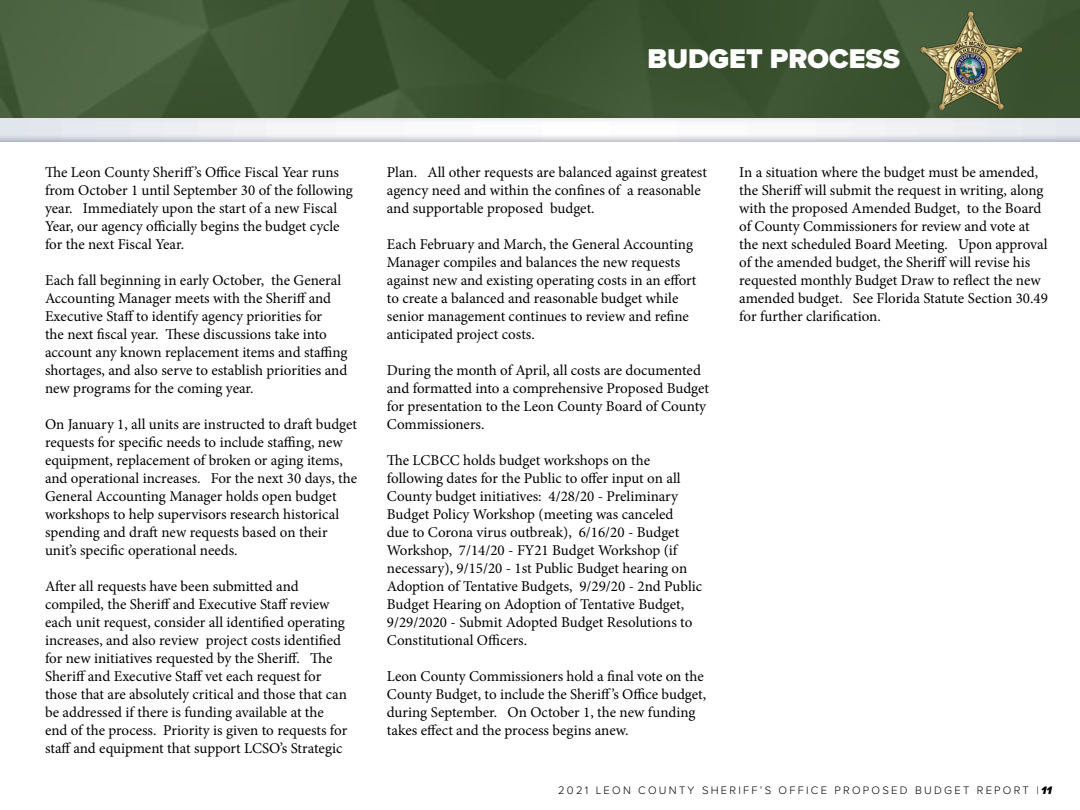
<style>
.page{position:relative;width:1080px;height:810px;background:#fff}
.page>*{position:absolute;margin:0;border:0;box-sizing:border-box;transform-origin:0 0}
.t1{font:900 28.12px "Proxima Nova";color:#fff}
.t2{font:15px/18px "Minion Pro";color:#000}
.t3{font:300 11.25px "Proxima Nova";letter-spacing:.2em;color:#000}
.s1{font-weight:900;font-style:italic}
</style>
<div class="page">
<svg style="left:0;top:0;width:1080px;height:119px;background:#405635"></svg>
<img style="left:920px;top:12px;width:101px;height:97px">
<svg style="left:0;top:119px;width:1080px;height:22px"></svg>
<h1 class="t1" style="left:647px;top:37px;width:254px">BUDGET PROCESS</h1>
<p class="t2" style="left:45px;top:164px;width:309px">The Leon County Sheriff’s Office Fiscal Year runs from October 1 until September 30 of the following year. Immediately upon the start of a new Fiscal Year, our agency officially begins the budget cycle for the next Fiscal Year.</p>
<p class="t2" style="left:45px;top:272px;width:304px">Each fall beginning in early October, the General Accounting Manager meets with the Sheriff and Executive Staff to identify agency priorities for<br>the next fiscal year. These discussions take into account any known replacement items and staffing shortages, and also serve to establish priorities and new programs for the coming year.</p>
<p class="t2" style="left:45px;top:416px;width:314px">On January 1, all units are instructed to draft budget requests for specific needs to include staffing, new equipment, replacement of broken or aging items, and operational increases. For the next 30 days, the General Accounting Manager holds open budget workshops to help supervisors research historical spending and draft new requests based on their unit’s specific operational needs.</p>
<p class="t2" style="left:45px;top:578px;width:304px">After all requests have been submitted and compiled, the Sheriff and Executive Staff review each unit request, consider all identified operating increases, and also review project costs identified for new initiatives requested by the Sheriff. The Sheriff and Executive Staff vet each request for those that are absolutely critical and those that can be addressed if there is funding available at the end of the process. Priority is given to requests for staff and equipment that support LCSO’s Strategic</p>
<p class="t2" style="left:387px;top:164px;width:322px">Plan. All other requests are balanced against greatest agency need and within the confines of a reasonable and supportable proposed budget.</p>
<p class="t2" style="left:387px;top:236px;width:311px">Each February and March, the General Accounting Manager compiles and balances the new requests against new and existing operating costs in an effort to create a balanced and reasonable budget while senior management continues to review and refine anticipated project costs.</p>
<p class="t2" style="left:387px;top:362px;width:324px">During the month of April, all costs are documented and formatted into a comprehensive Proposed Budget for presentation to the Leon County Board of County Commissioners.</p>
<p class="t2" style="left:387px;top:452px;width:317px">The LCBCC holds budget workshops on the following dates for the Public to offer input on all County budget initiatives: 4/28/20 - Preliminary Budget Policy Workshop (meeting was canceled<br>due to Corona virus outbreak), 6/16/20 - Budget Workshop, 7/14/20 - FY21 Budget Workshop (if necessary), 9/15/20 - 1st Public Budget hearing on Adoption of Tentative Budgets, 9/29/20 - 2nd Public Budget Hearing on Adoption of Tentative Budget, 9/29/2020 - Submit Adopted Budget Resolutions to Constitutional Officers.</p>
<p class="t2" style="left:387px;top:668px;width:321px">Leon County Commissioners hold a final vote on the County Budget, to include the Sheriff’s Office budget, during September. On October 1, the new funding takes effect and the process begins anew.</p>
<p class="t2" style="left:739px;top:164px;width:310px">In a situation where the budget must be amended, the Sheriff will submit the request in writing, along with the proposed Amended Budget, to the Board of County Commissioners for review and vote at the next scheduled Board Meeting. Upon approval of the amended budget, the Sheriff will revise his requested monthly Budget Draw to reflect the new amended budget. See Florida Statute Section 30.49 for further clarification.</p>
<p class="t3" style="left:558px;top:782px;width:495px">2021 LEON COUNTY SHERIFF’S OFFICE PROPOSED BUDGET REPORT |<span class="s1">11</span></p>
</div>
